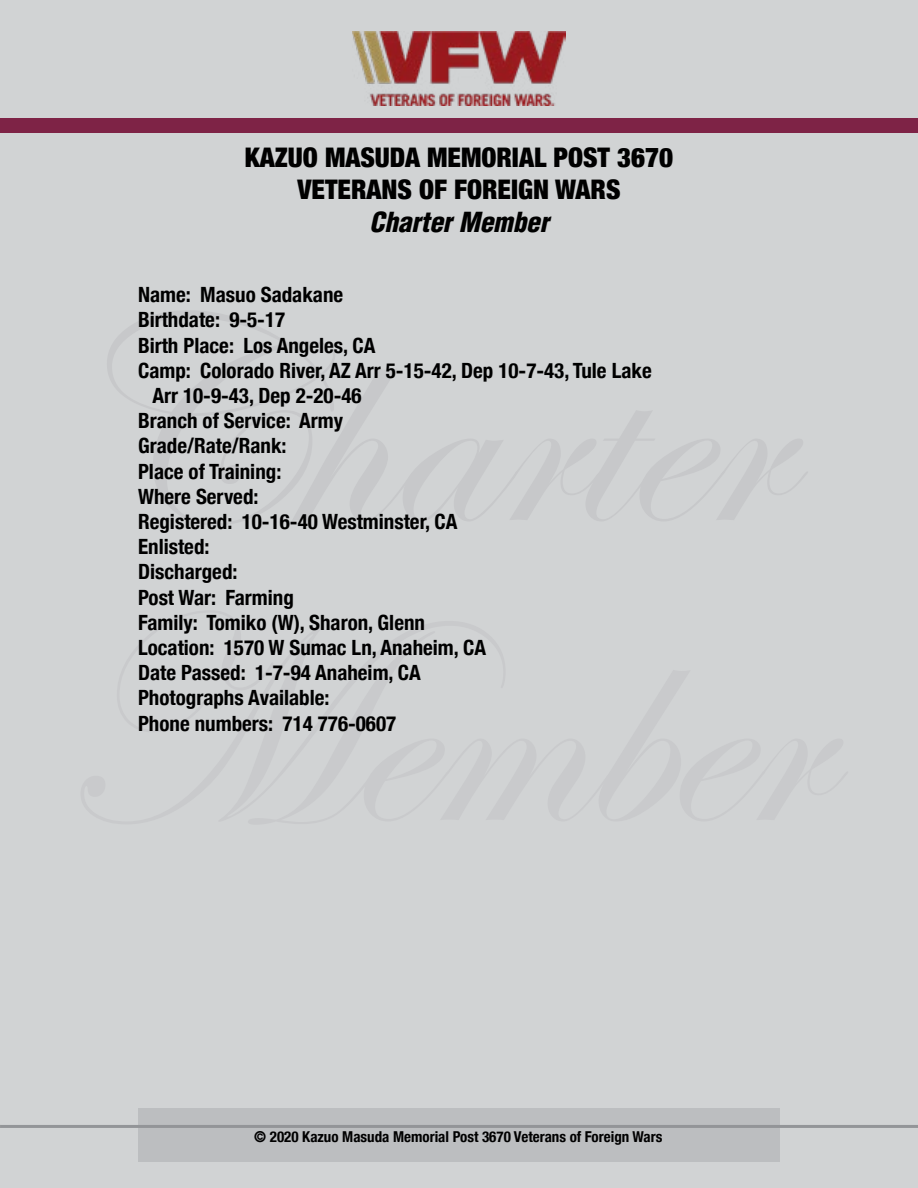
<style>
.page{position:relative;width:918px;height:1188px;background:#d1d3d4}
.page>*{position:absolute;margin:0;border:0;box-sizing:border-box;transform-origin:0 0}
.t1{font:900 condensed 27px/32.4px "Helvetica Neue";color:#000;text-align:center}
.t2{font:italic 900 condensed 27px "Helvetica LT Std";color:#000}
.t3{font:700 condensed 21px "Helvetica Neue";color:#000}
.t4{font:700 condensed 15px "Helvetica Neue";color:#000}
</style>
<div class="page">
<div style="left:139px;top:1108px;width:641px;height:54px;background:#bcbec0"></div>
<hr style="left:0;top:1125px;width:918px;height:3px;background:#939598">
<div style="left:0;top:118px;width:918px;height:15px;background:#7e2346"></div>
<img style="left:353px;top:32px;width:212px;height:74px">
<p class="t1" style="left:245px;top:140px;width:430px">KAZUO MASUDA MEMORIAL POST 3670<br>VETERANS OF FOREIGN WARS</p>
<p class="t2" style="left:369px;top:205px;width:181px">Charter Member</p>
<p class="t3" style="left:138px;top:277px;width:207px">Name: Masuo Sadakane</p>
<p class="t3" style="left:138px;top:303px;width:149px">Birthdate: 9-5-17</p>
<p class="t3" style="left:138px;top:328px;width:239px">Birth Place: Los Angeles, CA</p>
<p class="t3" style="left:138px;top:353px;width:515px">Camp: Colorado River, AZ Arr 5-15-42, Dep 10-7-43, Tule Lake</p>
<p class="t3" style="left:152px;top:378px;width:211px">Arr 10-9-43, Dep 2-20-46</p>
<p class="t3" style="left:138px;top:403px;width:207px">Branch of Service: Army</p>
<p class="t3" style="left:138px;top:429px;width:150px">Grade/Rate/Rank:</p>
<p class="t3" style="left:138px;top:454px;width:145px">Place of Training:</p>
<p class="t3" style="left:138px;top:479px;width:122px">Where Served:</p>
<p class="t3" style="left:138px;top:504px;width:321px">Registered: 10-16-40 Westminster, CA</p>
<p class="t3" style="left:138px;top:529px;width:73px">Enlisted:</p>
<p class="t3" style="left:138px;top:555px;width:101px">Discharged:</p>
<p class="t3" style="left:138px;top:580px;width:157px">Post War: Farming</p>
<p class="t3" style="left:138px;top:605px;width:288px">Family: Tomiko (W), Sharon, Glenn</p>
<p class="t3" style="left:138px;top:630px;width:350px">Location: 1570 W Sumac Ln, Anaheim, CA</p>
<p class="t3" style="left:138px;top:655px;width:284px">Date Passed: 1-7-94 Anaheim, CA</p>
<p class="t3" style="left:138px;top:681px;width:193px">Photographs Available:</p>
<p class="t3" style="left:138px;top:706px;width:260px">Phone numbers: 714 776-0607</p>
<p class="t4" style="left:254px;top:1124px;width:410px">© 2020 Kazuo Masuda Memorial Post 3670 Veterans of Foreign Wars</p>
</div>
